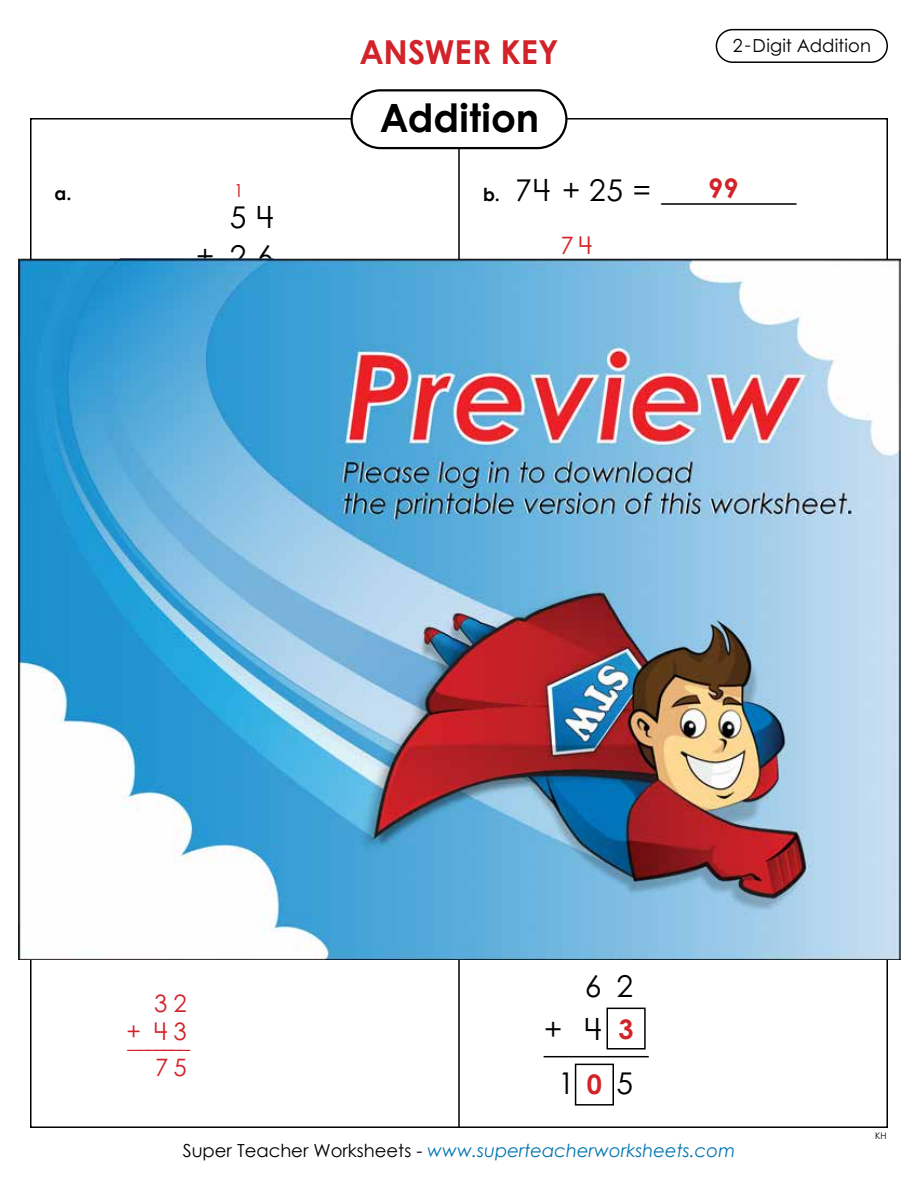
<style>
.page{position:relative;width:918px;height:1188px;background:#fff}
.page>*{position:absolute;margin:0;border:0;box-sizing:border-box;transform-origin:0 0}
.t1{font:700 39px "Century STW4";letter-spacing:.005em;color:#000}
.t2{font:700 33px "Century Gothic 2";letter-spacing:-.005em;color:#d2232a}
.t3{font:30px/43.5px "Century STW4";letter-spacing:.195em;color:#000;text-align:right}
.t4{font:700 27px "Century STW4";color:#d2232a}
.t5{font:24px/28.8px "Century STW4";color:#d2232a;text-align:right}
.t6{font:italic 18px "Century Gothic 2";color:#0075af}
.t7{font:18px "Century STW4";letter-spacing:.005em;color:#000}
.t8{font:700 18px "Century STW4";color:#000}
.t9{font:18px "Century STW4";color:#d2232a}
.t10{font:9px "Century Gothic 2";color:#000}
.s1{font-style:normal;color:#000}
</style>
<div class="page">
<hr style="left:458px;top:118px;width:2px;height:1010px;background:#000">
<div style="left:352px;top:90px;width:214px;height:58px;background:#fff;border-radius:29px"></div>
<div style="left:350px;top:89px;width:218px;height:60px;border:2px solid #000;border-radius:29px"></div>
<div style="left:716px;top:29px;width:172px;height:34px;border:2px solid #000;border-radius:16px"></div>
<div style="left:607px;top:1008px;width:39px;height:42px;border:2px solid #000"></div>
<div style="left:575px;top:1064px;width:39px;height:42px;border:2px solid #000"></div>
<hr style="left:544px;top:1056px;width:105px;height:1px;background:#000">
<img style="left:18px;top:258px;width:882px;height:702px">
<h2 class="t2" style="left:359px;top:27px;width:201px">ANSWER KEY</h2>
<h1 class="t1" style="left:380px;top:89px;width:161px">Addition</h1>
<p class="t7" style="left:733px;top:33px;width:140px">2-Digit Addition</p>
<h3 class="t4" style="left:708px;top:168px;width:32px">99</h3>
<p class="t8" style="left:55px;top:180px;width:19px">a.</p>
<p class="t8" style="left:483px;top:181px;width:18px">b.</p>
<h3 class="t3" style="left:515px;top:168px;width:283px">74 + 25 = _________</h3>
<h3 class="t3" style="left:196px;top:197px;width:79px;line-height:39px">5 4<br>+ 2 6</h3>
<p class="t9" style="left:234px;top:178px;width:11px">1</p>
<h3 class="t5" style="left:561px;top:231px;width:33px">74</h3>
<h3 class="t5" style="left:126px;top:988px;width:62px">32<br>+ 4 3</h3>
<h3 class="t5" style="left:128px;top:1025px;width:64px">_______<br>75</h3>
<h3 class="t3" style="left:544px;top:964px;width:90px">6 2<br>+ 4 3</h3>
<h3 class="t3" style="left:558px;top:1061px;width:77px">105</h3>
<h3 class="t4" style="left:619px;top:1009px;width:17px">3</h3>
<h3 class="t4" style="left:587px;top:1064px;width:17px">0</h3>
<p class="t6" style="left:183px;top:1137px;width:554px"><span class="s1">Super Teacher Worksheets -</span> www.superteacherworksheets.com</p>
<p class="t10" style="left:875px;top:1129px;width:13px">KH</p>
</div>
